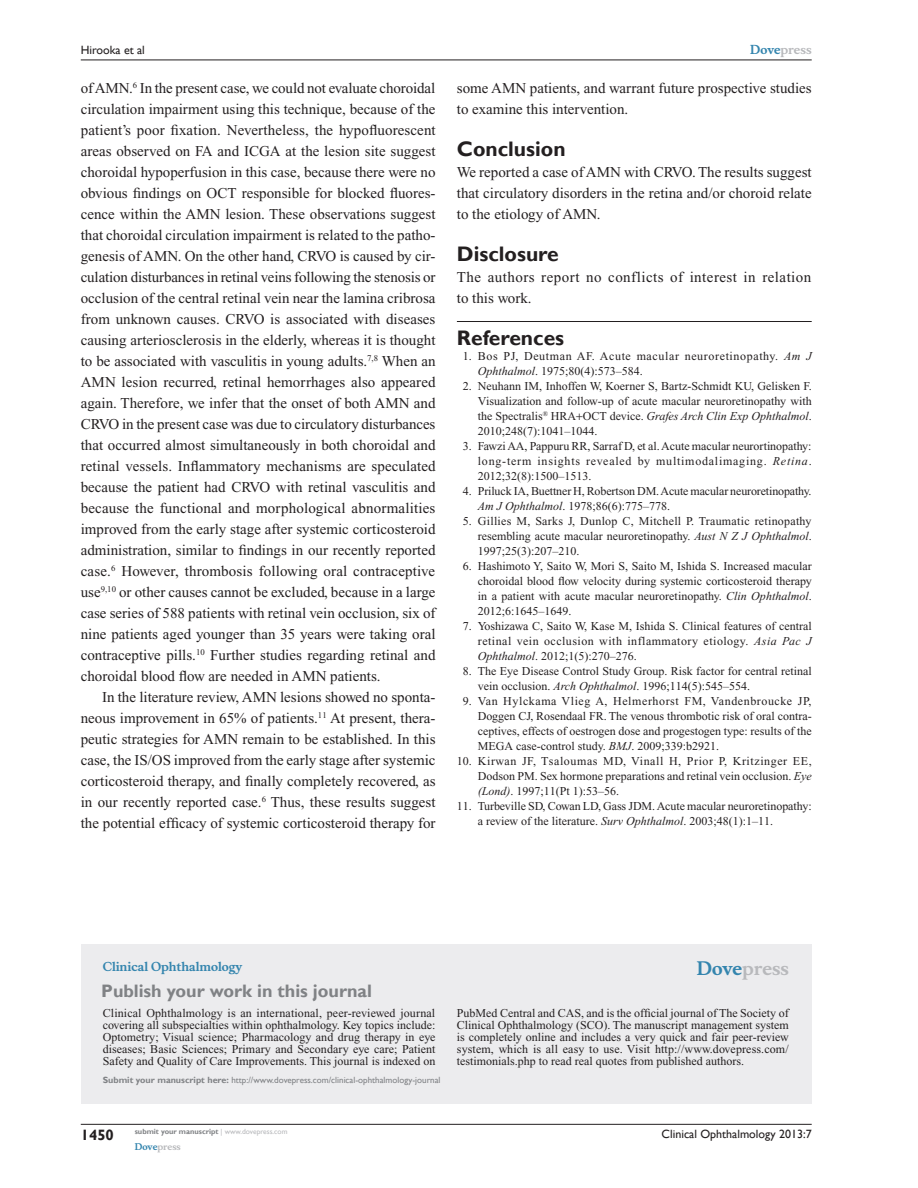
<style>
.page{position:relative;width:918px;height:1188px;background:#fff}
.page>*{position:absolute;margin:0;border:0;box-sizing:border-box;transform-origin:0 0}
.RefH{font:700 21px "Gill Sans";color:#231f20}
.PromBx-H1{font:700 18px "Gill Sans";color:#808285}
.PromBx-Brand{font:700 18px "Musee";color:#b8b9bc}
.Tx{font:15px/21px "Times New Roman";color:#231f20;text-align:justify}
.TxF{font:15px/21px "Times New Roman";color:#231f20;text-align:justify}
.TxF-2{font:15px/21px "Times New Roman";letter-spacing:.03em;color:#231f20}
.t1{font:700 15px "Gill Sans";color:#231f20}
.RefNL2{font:12px/15px "Times New Roman";color:#231f20;text-align:justify}
.PromBx-Tx{font:12px/12px "Times New Roman";color:#231f20;text-align:justify}
.RefNL2-2{font:12px/15px "Times New Roman";letter-spacing:.05em;color:#231f20}
.t2{font:12px "Gill Sans";color:#231f20}
.PromBx-JrnlName{font:700 12px "Musee";color:#3485ae}
.t3{font:700 12px "Musee";color:#b8b9bc}
.PromBx-SubmitMssWebA{font:9px "Gill Sans";color:#808285}
.t4{font:700 9px "Musee";color:#b8b9bc}
.t5{font:700 7.5px "Gill Sans";color:#808285}
.s1{color:#3485ae}
.s2{font-style:italic}
.s3{font-weight:700}
.s4{font-weight:400;color:#b8b9bc}
</style>
<div class="page">
<div style="left:81px;top:944px;width:731px;height:159px;background:#ececee"></div>
<hr style="left:457px;top:321px;width:355px;height:1px;background:#231f20">
<hr style="left:81px;top:1124px;width:731px;height:1px;background:#231f20">
<hr style="left:81px;top:60px;width:731px;height:1px;background:#231f20">
<p class="t2" style="left:81px;top:43px;width:66px">Hirooka et al</p>
<p class="Tx" style="left:81px;top:77px;width:357px">of AMN.<sup>6</sup> In the present case, we could not evaluate choroidal circulation impairment using this technique, because of the patient’s poor fixation. Nevertheless, the hypofluorescent areas observed on FA and ICGA at the lesion site suggest choroidal hypoperfusion in this case, because there were no obvious findings on OCT responsible for blocked fluores&shy;cence within the AMN lesion. These observations suggest that choroidal circulation impairment is related to the patho&shy;genesis of AMN. On the other hand, CRVO is caused by cir&shy;culation disturbances in retinal veins following the stenosis or occlusion of the central retinal vein near the lamina cribrosa from unknown causes. CRVO is associated with diseases causing arteriosclerosis in the elderly, whereas it is thought to be associated with vasculitis in young adults.<sup>7,8</sup> When an AMN lesion recurred, retinal hemorrhages also appeared again. Therefore, we infer that the onset of both AMN and CRVO in the present case was due to circulatory disturbances that occurred almost simultaneously in both choroidal and retinal vessels. Inflammatory mechanisms are speculated because the patient had CRVO with retinal vasculitis and because the functional and morphological abnormalities improved from the early stage after systemic corticosteroid administration, similar to findings in our recently reported case.<sup>6</sup> However, thrombosis following oral contraceptive use<sup>9,10</sup> or other causes cannot be excluded, because in a large case series of 588 patients with retinal vein occlusion, six of nine patients aged younger than 35 years were taking oral contraceptive pills.<sup>10</sup> Further studies regarding retinal and choroidal blood flow are needed in AMN patients.</p>
<p class="Tx" style="left:81px;top:686px;width:356px;text-indent:21px">In the literature review, AMN lesions showed no sponta&shy;neous improvement in 65% of patients.<sup>11</sup> At present, thera&shy;peutic strategies for AMN remain to be established. In this case, the IS/OS improved from the early stage after systemic corticosteroid therapy, and finally completely recovered, as in our recently reported case.<sup>6</sup> Thus, these results suggest the potential efficacy of systemic corticosteroid therapy for</p>
<p class="t3" style="left:750px;top:43px;width:63px"><span class="s1">Dove</span>press</p>
<p class="Tx" style="left:457px;top:77px;width:356px">some AMN patients, and warrant future prospective studies to examine this intervention.</p>
<h1 class="RefH" style="left:457px;top:136px;width:110px">Conclusion</h1>
<p class="TxF" style="left:457px;top:161px;width:356px">We reported a case of AMN with CRVO. The results suggest that circulatory disorders in the retina and/or choroid relate to the etiology of AMN.</p>
<h1 class="RefH" style="left:457px;top:241px;width:103px">Disclosure</h1>
<p class="TxF-2" style="left:457px;top:266px;width:356px">The authors report no conflicts of interest in relation to this work.</p>
<p class="RefH" style="left:457px;top:325px;width:109px">References</p>
<p class="RefNL2-2" style="left:478px;top:348px;width:335px;text-indent:-15px">1. Bos PJ, Deutman AF. Acute macular neuroretinopathy. <span class="s2">Am J<br>Ophthalmol</span>. 1975;80(4):573–584.</p>
<p class="RefNL2" style="left:478px;top:378px;width:335px;text-indent:-15px">2. Neuhann IM, Inhoffen W, Koerner S, Bartz-Schmidt KU, Gelisken F.<br>Visualization and follow-up of acute macular neuroretinopathy with the Spectralis<sup>®</sup> HRA OCT device. <span class="s2">Grafes Arch Clin Exp Ophthalmol</span>.<br>2010;248(7):1041–1044.</p>
<p class="RefNL2" style="left:478px;top:438px;width:335px;text-indent:-15px">3. Fawzi AA, Pappuru RR, Sarraf D, et al. Acute macular neurortinopathy: long-term insights revealed by multimodalimaging. <span class="s2">Retina</span>.<br>2012;32(8):1500–1513.</p>
<p class="RefNL2" style="left:478px;top:483px;width:335px;text-indent:-15px">4. Priluck IA, Buettner H, Robertson DM. Acute macular neuroretinopathy.<br><span class="s2">Am J Ophthalmol</span>. 1978;86(6):775–778.</p>
<p class="RefNL2" style="left:478px;top:513px;width:335px;text-indent:-15px">5. Gillies M, Sarks J, Dunlop C, Mitchell P. Traumatic retinopathy resembling acute macular neuroretinopathy. <span class="s2">Aust N Z J Ophthalmol</span>.<br>1997;25(3):207–210.</p>
<p class="RefNL2" style="left:478px;top:558px;width:335px;text-indent:-15px">6. Hashimoto Y, Saito W, Mori S, Saito M, Ishida S. Increased macular choroidal blood flow velocity during systemic corticosteroid therapy in a patient with acute macular neuroretinopathy. <span class="s2">Clin Ophthalmol</span>.<br>2012;6:1645–1649.</p>
<p class="RefNL2" style="left:478px;top:618px;width:335px;text-indent:-15px">7. Yoshizawa C, Saito W, Kase M, Ishida S. Clinical features of central retinal vein occlusion with inflammatory etiology. <span class="s2">Asia Pac J Ophthalmol</span>. 2012;1(5):270–276.</p>
<p class="RefNL2" style="left:478px;top:663px;width:335px;text-indent:-15px">8. The Eye Disease Control Study Group. Risk factor for central retinal vein occlusion. <span class="s2">Arch Ophthalmol</span>. 1996;114(5):545–554.</p>
<p class="RefNL2" style="left:478px;top:693px;width:335px;text-indent:-15px">9. Van Hylckama Vlieg A, Helmerhorst FM, Vandenbroucke JP, Doggen CJ, Rosendaal FR. The venous thrombotic risk of oral contra&shy;ceptives, effects of oestrogen dose and progestogen type: results of the MEGA case-control study. <span class="s2">BMJ</span>. 2009;339:b2921.</p>
<p class="RefNL2" style="left:478px;top:753px;width:335px;text-indent:-21px">10. Kirwan JF, Tsaloumas MD, Vinall H, Prior P, Kritzinger EE, Dodson PM. Sex hormone preparations and retinal vein occlusion. <span class="s2">Eye (Lond)</span>. 1997;11(Pt 1):53–56.</p>
<p class="RefNL2" style="left:478px;top:798px;width:335px;text-indent:-21px">11. Turbeville SD, Cowan LD, Gass JDM. Acute macular neuroretinopathy: a review of the literature. <span class="s2">Surv Ophthalmol</span>. 2003;48(1):1–11.</p>
<p class="PromBx-JrnlName" style="left:103px;top:959px;width:141px">Clinical Ophthalmology</p>
<p class="PromBx-H1" style="left:101px;top:980px;width:272px">Publish your work in this journal</p>
<p class="PromBx-Brand" style="left:697px;top:958px;width:94px"><span class="s1">Dove</span>press</p>
<p class="PromBx-Tx" style="left:103px;top:1007px;width:334px">Clinical Ophthalmology is an international, peer-reviewed journal covering all subspecialties within ophthalmology. Key topics include:<br>Optometry; Visual science; Pharmacology and drug therapy in eye diseases; Basic Sciences; Primary and Secondary eye care; Patient Safety and Quality of Care Improvements. This journal is indexed on</p>
<p class="PromBx-Tx" style="left:457px;top:1007px;width:333px">PubMed Central and CAS, and is the official journal of The Society of Clinical Ophthalmology (SCO). The manuscript management system is completely online and includes a very quick and fair peer-review system, which is all easy to use. Visit http://www.dovepress.com/ testimonials.php to read real quotes from published authors.</p>
<p class="PromBx-SubmitMssWebA" style="left:103px;top:1075px;width:339px"><span class="s3">Submit your manuscript here:</span> http://www.dovepress.com/clinical-ophthalmology-journal</p>
<p class="t1" style="left:81px;top:1126px;width:35px">1450</p>
<p class="t5" style="left:135px;top:1127px;width:154px">submit your manuscript <span class="s4">| www.dovepress.com</span></p>
<p class="t4" style="left:135px;top:1141px;width:48px"><span class="s1">Dove</span>press</p>
<p class="t2" style="left:662px;top:1127px;width:152px">Clinical Ophthalmology 2013:7</p>
</div>
